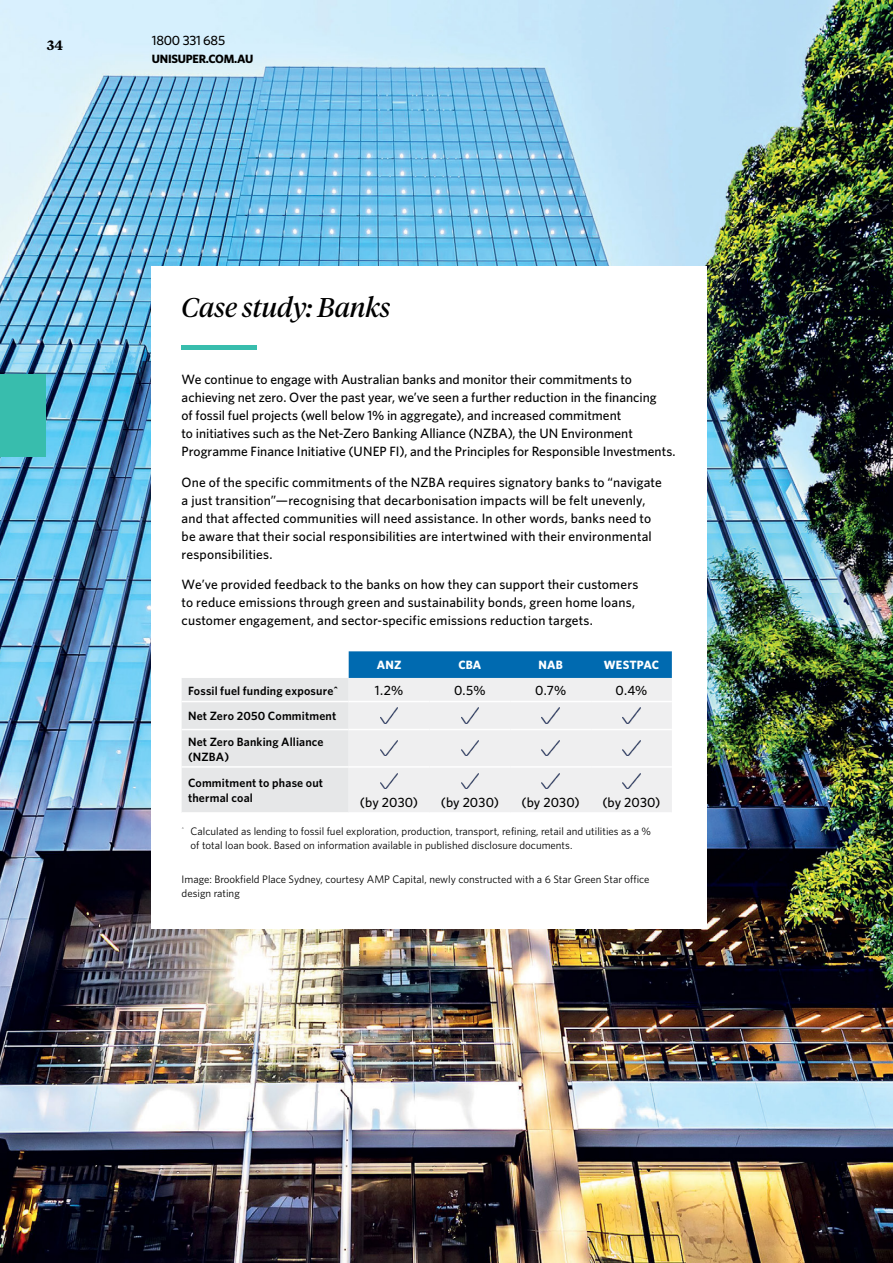
<style>
.page{position:relative;width:893px;height:1263px;background:#fff}
.page>*{position:absolute;margin:0;border:0;box-sizing:border-box;transform-origin:0 0}
.t1{font:italic 27px "Tiempos Headline";color:#000}
.t2{font:500 13.5px/18px "Whitney";letter-spacing:.005em;color:#000}
.t3{font:500 13.5px "Whitney";letter-spacing:-.02em;color:#000}
.t4{font:600 13.5px "Tiempos Text";color:#000}
.t5{font:600 12px/25.2px "Whitney";letter-spacing:.015em;color:#000}
.t6{font:700 12px "Whitney";letter-spacing:.015em;color:#fff}
.t7{font:700 12px "Whitney";letter-spacing:-.02em;color:#000}
.t8{font:10.8px/14px "Whitney";color:#000}
</style>
<div class="page">
<img style="left:0;top:0;width:893px;height:1263px">
<div style="left:152px;top:266px;width:555px;height:662px;background:#fff"></div>
<hr style="left:182px;top:346px;width:75px;height:4px;background:#38bdad">
<svg style="left:182px;top:651px;width:490px;height:161px"></svg>
<hr style="left:182px;top:701px;width:167px;height:1px;background:#fff">
<hr style="left:349px;top:701px;width:80px;height:1px;background:#fff">
<hr style="left:429px;top:701px;width:81px;height:1px;background:#fff">
<hr style="left:510px;top:701px;width:81px;height:1px;background:#fff">
<hr style="left:591px;top:701px;width:81px;height:1px;background:#fff">
<hr style="left:182px;top:729px;width:167px;height:1px;background:#fff">
<hr style="left:349px;top:729px;width:80px;height:1px;background:#fff">
<hr style="left:429px;top:729px;width:81px;height:1px;background:#fff">
<hr style="left:510px;top:729px;width:81px;height:1px;background:#fff">
<hr style="left:591px;top:729px;width:81px;height:1px;background:#fff">
<hr style="left:182px;top:766px;width:167px;height:2px;background:#fff">
<hr style="left:349px;top:766px;width:80px;height:2px;background:#fff">
<hr style="left:429px;top:766px;width:81px;height:2px;background:#fff">
<hr style="left:510px;top:766px;width:81px;height:2px;background:#fff">
<hr style="left:591px;top:766px;width:81px;height:2px;background:#fff">
<img style="left:380px;top:708px;width:18px;height:15px">
<img style="left:461px;top:708px;width:18px;height:15px">
<img style="left:542px;top:708px;width:17px;height:15px">
<img style="left:623px;top:708px;width:17px;height:15px">
<img style="left:380px;top:741px;width:18px;height:15px">
<img style="left:461px;top:741px;width:18px;height:15px">
<img style="left:542px;top:741px;width:17px;height:15px">
<img style="left:623px;top:741px;width:17px;height:15px">
<img style="left:380px;top:773px;width:18px;height:15px">
<img style="left:461px;top:773px;width:18px;height:15px">
<img style="left:542px;top:773px;width:17px;height:15px">
<img style="left:623px;top:773px;width:17px;height:15px">
<div style="left:0;top:374px;width:45px;height:82px;background:#38bdad"></div>
<p class="t4" style="left:47px;top:36px;width:18px">34</p>
<p class="t3" style="left:152px;top:31px;width:75px">1800 331 685</p>
<p class="t7" style="left:152px;top:51px;width:103px">UNISUPER.COM.AU</p>
<h1 class="t1" style="left:182px;top:289px;width:210px">Case study: Banks</h1>
<p class="t2" style="left:182px;top:370px;width:495px">We continue to engage with Australian banks and monitor their commitments to achieving net zero. Over the past year, we’ve seen a further reduction in the financing<br>of fossil fuel projects (well below 1% in aggregate), and increased commitment<br>to initiatives such as the Net-Zero Banking Alliance (NZBA), the UN Environment Programme Finance Initiative (UNEP FI), and the Principles for Responsible Investments.</p>
<p class="t2" style="left:182px;top:473px;width:482px">One of the specific commitments of the NZBA requires signatory banks to “navigate a just transition”—recognising that decarbonisation impacts will be felt unevenly, and that affected communities will need assistance. In other words, banks need to be aware that their social responsibilities are intertwined with their environmental responsibilities.</p>
<p class="t2" style="left:182px;top:575px;width:458px">We’ve provided feedback to the banks on how they can support their customers to reduce emissions through green and sustainability bonds, green home loans, customer engagement, and sector-specific emissions reduction targets.</p>
<p class="t6" style="left:377px;top:657px;width:26px">ANZ</p>
<p class="t6" style="left:458px;top:657px;width:25px">CBA</p>
<p class="t6" style="left:538px;top:657px;width:26px">NAB</p>
<p class="t6" style="left:604px;top:657px;width:57px">WESTPAC</p>
<p class="t5" style="left:188px;top:677px;width:152px">Fossil fuel funding exposure^</p>
<p class="t2" style="left:375px;top:681px;width:30px">1.2%</p>
<p class="t2" style="left:454px;top:681px;width:33px">0.5%</p>
<p class="t2" style="left:535px;top:681px;width:32px">0.7%</p>
<p class="t2" style="left:616px;top:681px;width:33px">0.4%</p>
<p class="t5" style="left:188px;top:703px;width:150px">Net Zero 2050 Commitment<br>Net Zero Banking Alliance</p>
<p class="t5" style="left:188px;top:743px;width:43px">(NZBA)</p>
<p class="t5" style="left:188px;top:775px;width:137px;line-height:15px">Commitment to phase out thermal coal</p>
<p class="t2" style="left:360px;top:793px;width:60px">(by 2030)</p>
<p class="t2" style="left:441px;top:793px;width:60px">(by 2030)</p>
<p class="t2" style="left:522px;top:793px;width:60px">(by 2030)</p>
<p class="t2" style="left:602px;top:793px;width:60px">(by 2030)</p>
<p class="t8" style="left:191px;top:824px;width:462px;text-indent:-9px"><sup>^</sup> Calculated as lending to fossil fuel exploration, production, transport, refining, retail and utilities as a % of total loan book. Based on information available in published disclosure documents.</p>
<p class="t8" style="left:182px;top:872px;width:469px">Image: Brookfield Place Sydney, courtesy AMP Capital, newly constructed with a 6 Star Green Star office design rating</p>
</div>
